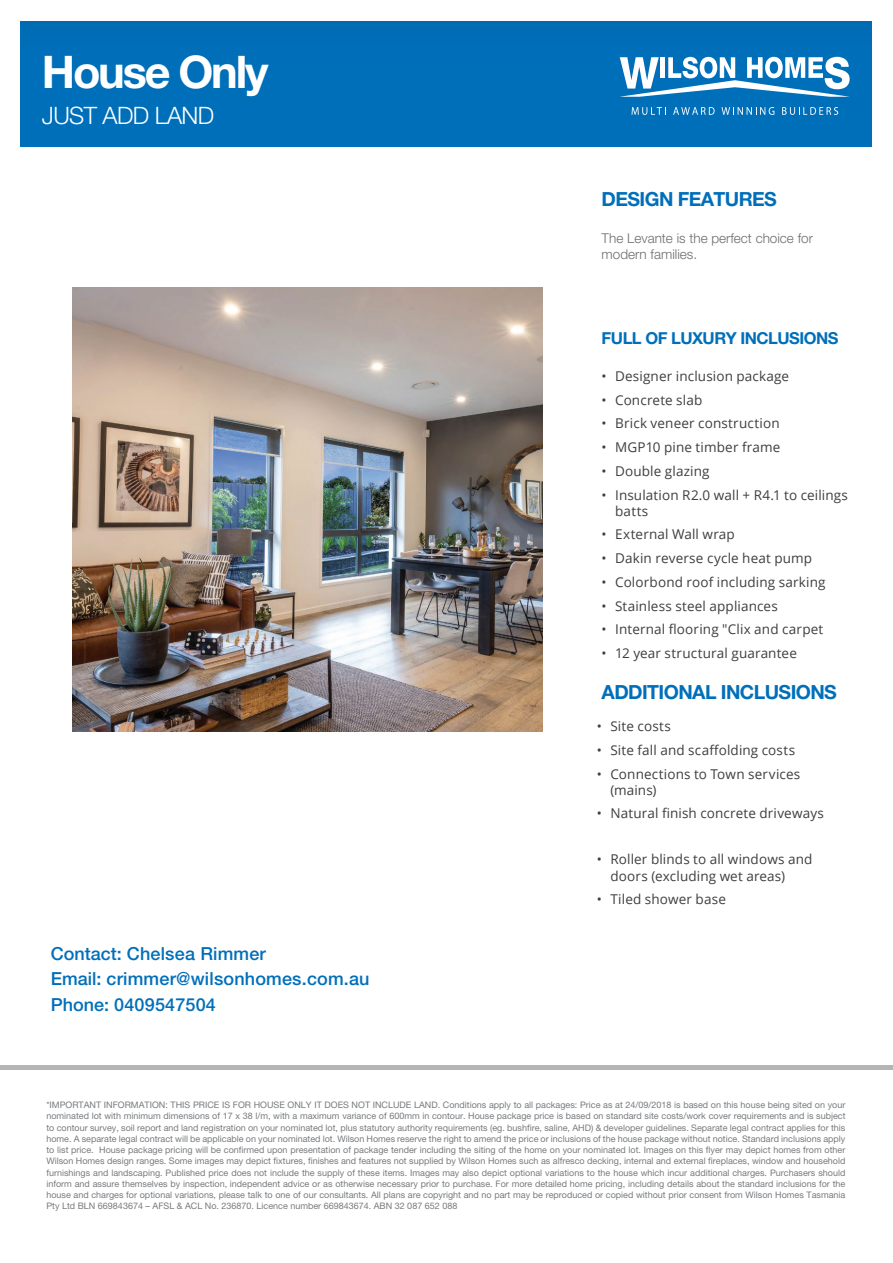
<style>
.page{position:relative;width:893px;height:1263px;background:#fff}
.page>*{position:absolute;margin:0;border:0;box-sizing:border-box;transform-origin:0 0}
.t1{font:700 45px "Helvetica Neue LT Pro";letter-spacing:-.05em;color:#fff}
.t2{font:300 24px "Helvetica Neue LT Pro";letter-spacing:-.025em;color:#fff}
.t3{font:700 19.5px "Helvetica Neue LT Pro";letter-spacing:-.03em;color:#006fba}
.t4{font:500 18px/25.5px "Helvetica Neue LT Pro";letter-spacing:.01em;color:#006fba}
.t5{font:700 16.5px "Helvetica Neue LT Pro";letter-spacing:-.03em;color:#006fba}
.t6{font:13.5px/16.2px "Open Sans";letter-spacing:.01em;color:#3e3e3f}
.t7{font:300 13.5px/16.2px "Helvetica Neue LT Pro";color:#6c6d70}
.t8{font:9px/11.2px "Helvetica Neue LT Pro";color:#787a7d;text-align:justify}
</style>
<div class="page">
<div style="left:21px;top:21px;width:850px;height:126px;background:#006fba"></div>
<div style="left:0;top:1065px;width:892px;height:5px;background:#b5b5b8"></div>
<svg style="left:632px;top:107px;width:34px;height:8px"></svg>
<svg style="left:673px;top:107px;width:42px;height:8px"></svg>
<svg style="left:721px;top:107px;width:53px;height:8px"></svg>
<svg style="left:782px;top:107px;width:56px;height:8px"></svg>
<svg style="left:619px;top:57px;width:231px;height:40px"></svg>
<img style="left:73px;top:287px;width:469px;height:445px">
<h1 class="t1" style="left:42px;top:44px;width:228px">House Only</h1>
<h2 class="t2" style="left:42px;top:101px;width:174px">JUST ADD LAND</h2>
<h3 class="t4" style="left:51px;top:940px;width:320px">Contact: Chelsea Rimmer<br>Email: crimmer@wilsonhomes.com.au<br>Phone: 0409547504</h3>
<h3 class="t3" style="left:602px;top:187px;width:177px">DESIGN FEATURES</h3>
<h3 class="t7" style="left:602px;top:230px;width:213px">The Levante is the perfect choice for modern families.</h3>
<h3 class="t5" style="left:602px;top:328px;width:238px">FULL OF LUXURY INCLUSIONS</h3>
<h3 class="t6" style="left:602px;top:368px;width:189px">• Designer inclusion package</h3>
<h3 class="t6" style="left:602px;top:391px;width:102px">• Concrete slab</h3>
<h3 class="t6" style="left:602px;top:415px;width:180px">• Brick veneer construction</h3>
<h3 class="t6" style="left:602px;top:439px;width:180px">• MGP10 pine timber frame</h3>
<h3 class="t6" style="left:602px;top:462px;width:109px">• Double glazing</h3>
<h3 class="t6" style="left:615px;top:486px;width:234px;text-indent:-14px">• Insulation R2.0 wall + R4.1 to ceilings batts</h3>
<h3 class="t6" style="left:602px;top:526px;width:135px">• External Wall wrap</h3>
<h3 class="t6" style="left:602px;top:550px;width:212px">• Dakin reverse cycle heat pump</h3>
<h3 class="t6" style="left:602px;top:573px;width:225px">• Colorbond roof including sarking</h3>
<h3 class="t6" style="left:602px;top:597px;width:178px">• Stainless steel appliances</h3>
<h3 class="t6" style="left:602px;top:621px;width:223px">• Internal flooring "Clix and carpet</h3>
<h3 class="t6" style="left:602px;top:645px;width:197px">• 12 year structural guarantee</h3>
<h3 class="t3" style="left:602px;top:680px;width:237px">ADDITIONAL INCLUSIONS</h3>
<h3 class="t6" style="left:597px;top:718px;width:75px">• Site costs</h3>
<h3 class="t6" style="left:597px;top:741px;width:200px">• Site fall and scaffolding costs</h3>
<h3 class="t6" style="left:610px;top:765px;width:191px;text-indent:-14px">• Connections to Town services (mains)</h3>
<h3 class="t6" style="left:597px;top:805px;width:229px">• Natural finish concrete driveways</h3>
<h3 class="t6" style="left:610px;top:851px;width:204px;text-indent:-14px">• Roller blinds to all windows and doors (excluding wet areas)</h3>
<h3 class="t6" style="left:597px;top:891px;width:131px">• Tiled shower base</h3>
<p class="t8" style="left:46px;top:1099px;width:801px">*IMPORTANT INFORMATION: THIS PRICE IS FOR HOUSE ONLY IT DOES NOT INCLUDE LAND. Conditions apply to all packages: Price as at 24/09/2018 is based on this house being sited on your nominated lot with minimum dimensions of 17 x 38 l/m, with a maximum variance of 600mm in contour. House package price is based on standard site costs/work cover requirements and is subject to contour survey, soil report and land registration on your nominated lot, plus statutory authority requirements (eg. bushfire, saline, AHD) &amp; developer guidelines. Separate legal contract applies for this home. A separate legal contract will be applicable on your nominated lot. Wilson Homes reserve the right to amend the price or inclusions of the house package without notice. Standard inclusions apply to list price. House package pricing will be confirmed upon presentation of package tender including the siting of the home on your nominated lot. Images on this flyer may depict homes from other Wilson Homes design ranges. Some images may depict fixtures, finishes and features not supplied by Wilson Homes such as alfresco decking, internal and external fireplaces, window and household furnishings and landscaping. Published price does not include the supply of these items. Images may also depict optional variations to the house which incur additional charges. Purchasers should inform and assure themselves by inspection, independent advice or as otherwise necessary prior to purchase. For more detailed home pricing, including details about the standard inclusions for the house and charges for optional variations, please talk to one of our consultants. All plans are copyright and no part may be reproduced or copied without prior consent from Wilson Homes Tasmania Pty Ltd BLN 669843674 – AFSL &amp; ACL No. 236870. Licence number 669843674. ABN 32 087 652 088</p>
</div>
